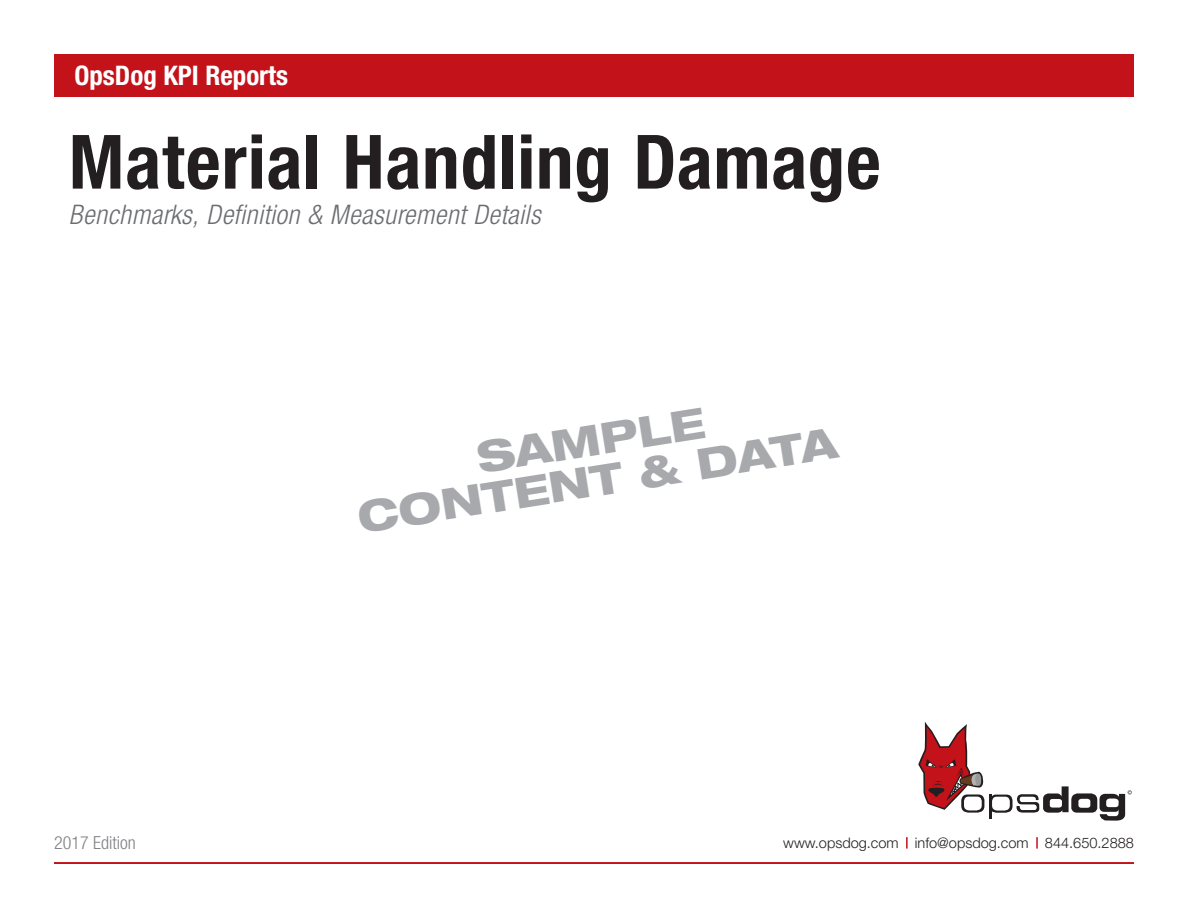
<style>
.page{position:relative;width:1188px;height:918px;background:#fff}
.page>*{position:absolute;margin:0;border:0;box-sizing:border-box;transform-origin:0 0}
.t1{font:700 condensed 75px "Helvetica Neue LT Pro";letter-spacing:.01em;color:#231f20}
.t2{font:800 expanded 42.75px/40.5px "Helvetica Neue LT Pro";color:#a8a9ad;text-align:center}
.t3{font:italic 300 condensed 27px "Helvetica Neue LT Pro";letter-spacing:.02em;color:#6c6d70}
.t4{font:700 condensed 27px "Helvetica Neue LT Pro";color:#fff}
.t5{font:300 condensed 18px "Helvetica Neue LT Pro";color:#808285}
.t6{font:300 14.55px "Helvetica Neue LT Pro";color:#231f20}
</style>
<div class="page">
<div style="left:54px;top:54px;width:1080px;height:42px;background:#c4121a"></div>
<hr style="left:54px;top:862px;width:1080px;height:2px;background:#c4121a">
<svg style="left:918px;top:722px;width:214px;height:99px"></svg>
<svg style="left:1036px;top:837px;width:2px;height:12px"></svg>
<svg style="left:906px;top:837px;width:2px;height:12px"></svg>
<h3 class="t4" style="left:74px;top:59px;width:215px">OpsDog KPI Reports</h3>
<h1 class="t1" style="left:69px;top:117px;width:814px">Material Handling Damage</h1>
<h3 class="t3" style="left:69px;top:199px;width:473px">Benchmarks, Definition &amp; Measurement Details</h3>
<p class="t5" style="left:54px;top:832px;width:83px">2017 Edition</p>
<h2 class="t2" style="left:348px;top:457px;width:486px;rotate:-9deg">SAMPLE<br>CONTENT &amp; DATA</h2>
<p class="t6" style="left:783px;top:833px;width:352px">www.opsdog.com info@opsdog.com 844.650.2888</p>
</div>
